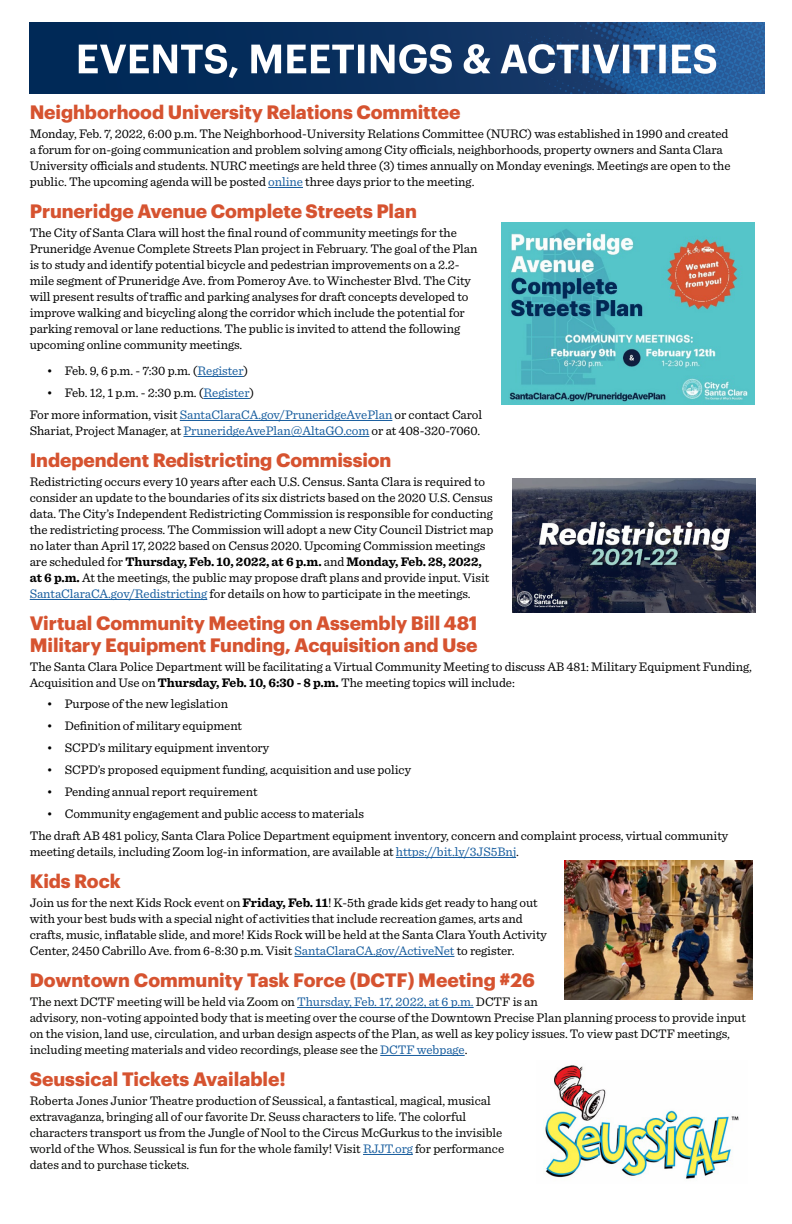
<style>
.page{position:relative;width:792px;height:1224px;background:#fff}
.page>*{position:absolute;margin:0;border:0;box-sizing:border-box;transform-origin:0 0}
.t1{font:700 19px/22px "Graphik";letter-spacing:-.005em;color:#d65330}
.t2{font:13px/16px "Sentinel";letter-spacing:-.005em;color:#000}
.t3{font:13px/16px "Sentinel";letter-spacing:-.005em;color:#040503}
.s1{color:#175d9e}
.s2{font-weight:700}
</style>
<div class="page">
<hr style="left:268px;top:187px;width:35px;height:1px;background:#175d9e">
<hr style="left:198px;top:376px;width:46px;height:1px;background:#175d9e">
<hr style="left:204px;top:398px;width:46px;height:1px;background:#175d9e">
<hr style="left:180px;top:420px;width:212px;height:1px;background:#175d9e">
<hr style="left:183px;top:436px;width:186px;height:1px;background:#175d9e">
<hr style="left:30px;top:599px;width:177px;height:1px;background:#175d9e">
<hr style="left:396px;top:857px;width:120px;height:1px;background:#175d9e">
<hr style="left:294px;top:956px;width:160px;height:1px;background:#175d9e">
<hr style="left:297px;top:1007px;width:177px;height:1px;background:#175d9e">
<hr style="left:380px;top:1055px;width:85px;height:1px;background:#175d9e">
<hr style="left:363px;top:1154px;width:50px;height:1px;background:#175d9e">
<img style="left:30px;top:22px;width:734px;height:71px">
<img style="left:545px;top:1065px;width:194px;height:114px">
<img style="left:501px;top:222px;width:254px;height:183px">
<img style="left:565px;top:861px;width:187px;height:138px">
<img style="left:513px;top:478px;width:242px;height:134px">
<p class="t1" style="left:30px;top:100px;width:432px">Neighborhood University Relations Committee</p>
<p class="t2" style="left:30px;top:125px;width:702px">Monday, Feb. 7, 2022, 6:00 p.m. The Neighborhood-University Relations Committee (NURC) was established in 1990 and created a forum for on-going communication and problem solving among City officials, neighborhoods, property owners and Santa Clara University officials and students. NURC meetings are held three (3) times annually on Monday evenings. Meetings are open to the public. The upcoming agenda will be posted <span class="s1">online</span> three days prior to the meeting.</p>
<p class="t1" style="left:30px;top:199px;width:389px">Pruneridge Avenue Complete Streets Plan</p>
<p class="t2" style="left:30px;top:224px;width:449px">The City of Santa Clara will host the final round of community meetings for the Pruneridge Avenue Complete Streets Plan project in February. The goal of the Plan is to study and identify potential bicycle and pedestrian improvements on a 2.2- mile segment of Pruneridge Ave. from Pomeroy Ave. to Winchester Blvd. The City will present results of traffic and parking analyses for draft concepts developed to improve walking and bicycling along the corridor which include the potential for parking removal or lane reductions. The public is invited to attend the following upcoming online community meetings.</p>
<p class="t2" style="left:47px;top:362px;width:203px">• Feb. 9, 6 p.m. - 7:30 p.m. (<span class="s1">Register</span>)</p>
<p class="t2" style="left:47px;top:384px;width:209px">• Feb. 12, 1 p.m. - 2:30 p.m. (<span class="s1">Register</span>)</p>
<p class="t2" style="left:30px;top:406px;width:454px">For more information, visit <span class="s1">SantaClaraCA.gov/PruneridgeAvePlan</span> or contact Carol<br>Shariat, Project Manager, at <span class="s1">PruneridgeAvePlan@AltaGO.com</span> or at 408-320-7060.</p>
<p class="t1" style="left:30px;top:448px;width:363px">Independent Redistricting Commission</p>
<p class="t2" style="left:30px;top:473px;width:465px">Redistricting occurs every 10 years after each U.S. Census. Santa Clara is required to consider an update to the boundaries of its six districts based on the 2020 U.S. Census data. The City’s Independent Redistricting Commission is responsible for conducting the redistricting process. The Commission will adopt a new City Council District map no later than April 17, 2022 based on Census 2020. Upcoming Commission meetings are scheduled for <span class="s2">Thursday, Feb. 10, 2022, at 6 p.m.</span> and <span class="s2">Monday, Feb. 28, 2022, at 6 p.m.</span> At the meetings, the public may propose draft plans and provide input. Visit <span class="s1">SantaClaraCA.gov/Redistricting</span> for details on how to participate in the meetings.</p>
<p class="t1" style="left:30px;top:611px;width:449px">Virtual Community Meeting on Assembly Bill 481<br>Military Equipment Funding, Acquisition and Use</p>
<p class="t2" style="left:30px;top:658px;width:724px">The Santa Clara Police Department will be facilitating a Virtual Community Meeting to discuss AB 481: Military Equipment Funding,<br>Acquisition and Use on <span class="s2">Thursday, Feb. 10, 6:30 - 8 p.m.</span> The meeting topics will include:</p>
<p class="t2" style="left:47px;top:695px;width:183px">• Purpose of the new legislation</p>
<p class="t2" style="left:47px;top:717px;width:197px">• Definition of military equipment</p>
<p class="t2" style="left:47px;top:739px;width:224px">• SCPD’s military equipment inventory</p>
<p class="t2" style="left:47px;top:761px;width:366px">• SCPD’s proposed equipment funding, acquisition and use policy</p>
<p class="t2" style="left:47px;top:783px;width:212px">• Pending annual report requirement</p>
<p class="t2" style="left:47px;top:805px;width:319px">• Community engagement and public access to materials</p>
<p class="t2" style="left:30px;top:827px;width:700px">The draft AB 481 policy, Santa Clara Police Department equipment inventory, concern and complaint process, virtual community meeting details, including Zoom log-in information, are available at <span class="s1">https://bit.ly/3JS5Bnj</span>.</p>
<p class="t1" style="left:30px;top:869px;width:92px">Kids Rock</p>
<p class="t2" style="left:30px;top:894px;width:519px">Join us for the next Kids Rock event on <span class="s2">Friday, Feb. 11</span>! K-5th grade kids get ready to hang out with your best buds with a special night of activities that include recreation games, arts and crafts, music, inflatable slide, and more! Kids Rock will be held at the Santa Clara Youth Activity Center, 2450 Cabrillo Ave. from 6-8:30 p.m. Visit <span class="s1">SantaClaraCA.gov/ActiveNet</span> to register.</p>
<p class="t1" style="left:30px;top:968px;width:507px">Downtown Community Task Force (DCTF) Meeting #26</p>
<p class="t3" style="left:30px;top:993px;width:718px">The next DCTF meeting will be held via Zoom on <span class="s1">Thursday, Feb. 17, 2022, at 6 p.m.</span> DCTF is an<br>advisory, non-voting appointed body that is meeting over the course of the Downtown Precise Plan planning process to provide input on the vision, land use, circulation, and urban design aspects of the Plan, as well as key policy issues. To view past DCTF meetings, including meeting materials and video recordings, please see the <span class="s1">DCTF webpage</span>.</p>
<p class="t1" style="left:30px;top:1067px;width:258px">Seussical Tickets Available!</p>
<p class="t3" style="left:30px;top:1092px;width:476px">Roberta Jones Junior Theatre production of Seussical, a fantastical, magical, musical extravaganza, bringing all of our favorite Dr. Seuss characters to life. The colorful characters transport us from the Jungle of Nool to the Circus McGurkus to the invisible world of the Whos. Seussical is fun for the whole family! Visit <span class="s1">RJJT.org</span> for performance dates and to purchase tickets.</p>
</div>
